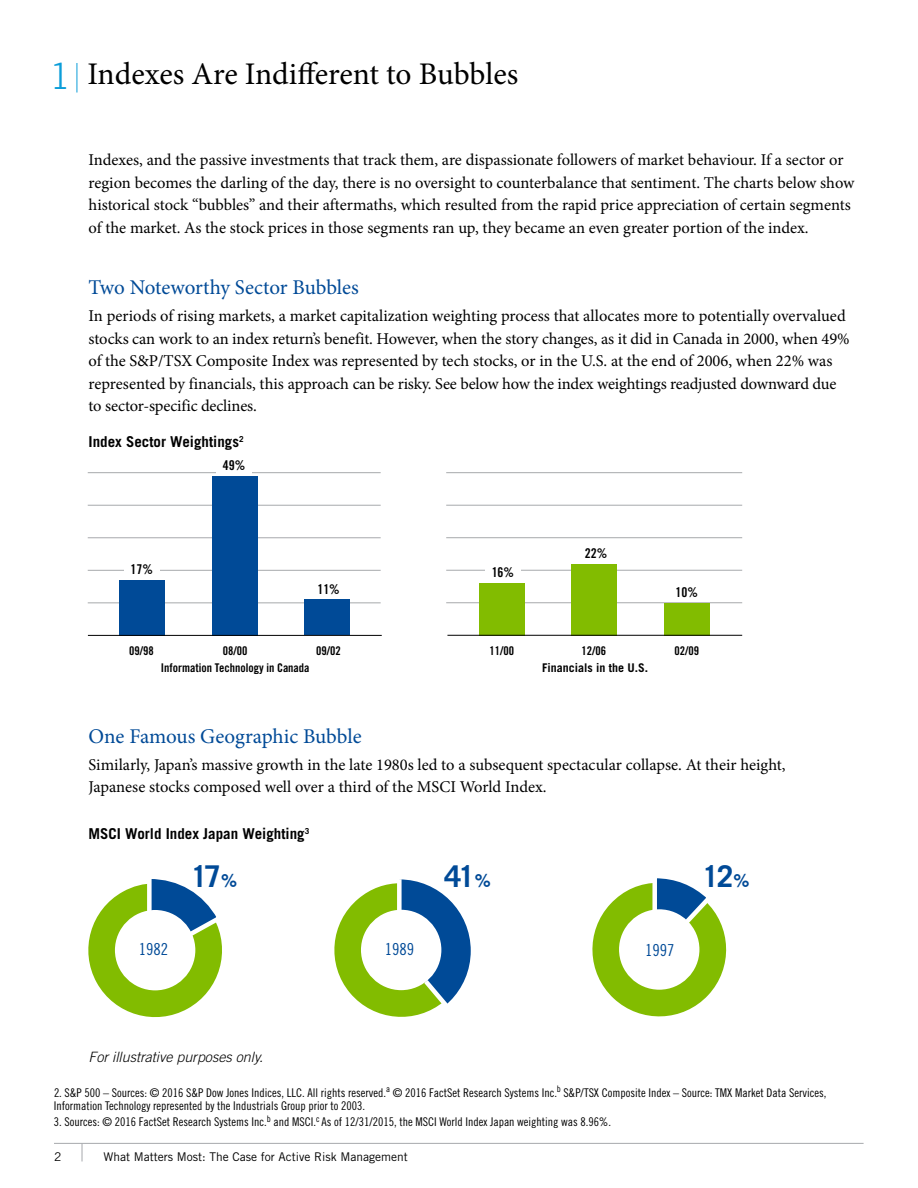
<style>
.page{position:relative;width:918px;height:1188px;background:#fff}
.page>*{position:absolute;margin:0;border:0;box-sizing:border-box;transform-origin:0 0}
.t1{font:31.5px "Minion Pro";letter-spacing:-.005em;color:#000}
.t2{font:700 30px "Trade Gothic LT Std";color:#004a97}
.t3{font:21px "Minion Pro";letter-spacing:-.005em;color:#004a97}
.t4{font:16.5px/22.5px "Minion Pro";letter-spacing:-.005em;color:#000}
.t5{font:16.5px "Trade Gothic LT Std Cn 18";color:#004a97}
.t6{font:700 15px "Trade Gothic LT Std";color:#000}
.t7{font:italic 300 14.25px "Trade Gothic LT Std";color:#000}
.t8{font:13.5px "Trade Gothic LT Std Bd Cn 20";color:#000}
.t9{font:12px/13.5px "Trade Gothic LT Std Cn 18";color:#000}
.t10{font:12px "Trade Gothic LT Std Bd Cn 20";color:#000}
.t11{font:12px "Trade Gothic LT Std";color:#000}
.t12{font:700 12px "Trade Gothic LT Std";color:#000}
.s1{font-family:"Trade Gothic LT Std";font-weight:300;font-size:36px;color:#0c9ed9}
.s2{font-size:18px}
</style>
<div class="page">
<hr style="left:54px;top:1143px;width:810px;height:1px;background:#a7a9ac">
<svg style="left:82px;top:1144px;width:1px;height:17px"></svg>
<hr style="left:88px;top:472px;width:293px;height:1px;background:#a7a9ac">
<hr style="left:446px;top:570px;width:296px;height:1px;background:#a7a9ac">
<hr style="left:88px;top:570px;width:293px;height:1px;background:#a7a9ac">
<div style="left:216px;top:463px;width:36px;height:11px;background:#fff"></div>
<div style="left:124px;top:565px;width:36px;height:11px;background:#fff"></div>
<div style="left:485px;top:561px;width:36px;height:11px;background:#fff"></div>
<hr style="left:446px;top:602px;width:296px;height:1px;background:#a7a9ac">
<hr style="left:446px;top:537px;width:296px;height:1px;background:#a7a9ac">
<hr style="left:446px;top:505px;width:296px;height:1px;background:#a7a9ac">
<hr style="left:446px;top:472px;width:296px;height:1px;background:#a7a9ac">
<hr style="left:88px;top:505px;width:293px;height:1px;background:#a7a9ac">
<hr style="left:88px;top:537px;width:293px;height:1px;background:#a7a9ac">
<hr style="left:88px;top:602px;width:293px;height:1px;background:#a7a9ac">
<div style="left:119px;top:580px;width:46px;height:55px;background:#004a97"></div>
<div style="left:212px;top:476px;width:46px;height:159px;background:#004a97"></div>
<div style="left:304px;top:600px;width:46px;height:35px;background:#004a97"></div>
<hr style="left:88px;top:635px;width:294px;height:1px;background:#000">
<div style="left:479px;top:583px;width:46px;height:52px;background:#82bc00"></div>
<div style="left:571px;top:564px;width:46px;height:71px;background:#82bc00"></div>
<div style="left:664px;top:603px;width:46px;height:32px;background:#82bc00"></div>
<hr style="left:447px;top:635px;width:295px;height:1px;background:#000">
<hr style="left:77px;top:63px;width:1px;height:30px;background:#0c9ed9">
<svg style="left:88px;top:879px;width:134px;height:139px"></svg>
<div style="left:115px;top:910px;width:80px;height:80px;background:#fff;border-radius:50%"></div>
<svg style="left:592px;top:878px;width:135px;height:139px"></svg>
<div style="left:619px;top:909px;width:80px;height:81px;background:#fff;border-radius:50%"></div>
<svg style="left:334px;top:879px;width:137px;height:138px"></svg>
<h1 class="t1" style="left:50px;top:53px;width:470px"><span class="s1">1</span> Indexes Are Indifferent to Bubbles</h1>
<p class="t4" style="left:89px;top:149px;width:767px">Indexes, and the passive investments that track them, are dispassionate followers of market behaviour. If a sector or region becomes the darling of the day, there is no oversight to counterbalance that sentiment. The charts below show historical stock “bubbles” and their aftermaths, which resulted from the rapid price appreciation of certain segments of the market. As the stock prices in those segments ran up, they became an even greater portion of the index.</p>
<p class="t3" style="left:89px;top:273px;width:272px">Two Noteworthy Sector Bubbles</p>
<p class="t4" style="left:89px;top:305px;width:763px">In periods of rising markets, a market capitalization weighting process that allocates more to potentially overvalued stocks can work to an index return’s benefit. However, when the story changes, as it did in Canada in 2000, when 49% of the S&amp;P/TSX Composite Index was represented by tech stocks, or in the U.S. at the end of 2006, when 22% was represented by financials, this approach can be risky. See below how the index weightings readjusted downward due to sector-specific declines.</p>
<p class="t6" style="left:89px;top:432px;width:157px">Index Sector Weightings<sup>2</sup></p>
<p class="t8" style="left:130px;top:561px;width:24px">17%</p>
<p class="t8" style="left:223px;top:457px;width:24px">49%</p>
<p class="t8" style="left:317px;top:581px;width:24px">11%</p>
<p class="t8" style="left:492px;top:564px;width:23px">16%</p>
<p class="t8" style="left:585px;top:545px;width:24px">22%</p>
<p class="t8" style="left:676px;top:584px;width:24px">10%</p>
<p class="t10" style="left:129px;top:643px;width:26px">09/98</p>
<p class="t10" style="left:223px;top:643px;width:26px">08/00</p>
<p class="t10" style="left:316px;top:643px;width:26px">09/02</p>
<p class="t10" style="left:489px;top:643px;width:26px">11/00</p>
<p class="t10" style="left:582px;top:643px;width:26px">12/06</p>
<p class="t10" style="left:675px;top:643px;width:26px">02/09</p>
<p class="t10" style="left:161px;top:660px;width:150px">Information Technology in Canada</p>
<p class="t12" style="left:542px;top:660px;width:108px">Financials in the U.S.</p>
<p class="t3" style="left:89px;top:722px;width:275px">One Famous Geographic Bubble</p>
<p class="t4" style="left:89px;top:753px;width:699px">Similarly, Japan’s massive growth in the late 1980s led to a subsequent spectacular collapse. At their height,<br>Japanese stocks composed well over a third of the MSCI World Index.</p>
<p class="t6" style="left:89px;top:825px;width:222px">MSCI World Index Japan Weighting<sup>3</sup></p>
<h2 class="t2" style="left:191px;top:857px;width:48px">17<span class="s2">%</span></h2>
<p class="t5" style="left:139px;top:940px;width:31px">1982</p>
<p class="t7" style="left:89px;top:1049px;width:176px">For illustrative purposes only.</p>
<p class="t5" style="left:385px;top:940px;width:31px">1989</p>
<h2 class="t2" style="left:444px;top:857px;width:48px">41<span class="s2">%</span></h2>
<p class="t5" style="left:645px;top:940px;width:31px">1997</p>
<h2 class="t2" style="left:702px;top:857px;width:49px">12<span class="s2">%</span></h2>
<p class="t9" style="left:54px;top:1086px;width:774px">2. S&amp;P 500 – Sources: © 2016 S&amp;P Dow Jones Indices, LLC. All rights reserved.<sup>a</sup> © 2016 FactSet Research Systems Inc.<sup>b</sup> S&amp;P/TSX Composite Index – Source: TMX Market Data Services,<br>Information Technology represented by the Industrials Group prior to 2003.</p>
<p class="t9" style="left:54px;top:1115px;width:559px">3. Sources: © 2016 FactSet Research Systems Inc.<sup>b</sup> and MSCI.<sup>c</sup> As of 12/31/2015, the MSCI World Index Japan weighting was 8.96%.</p>
<p class="t11" style="left:54px;top:1149px;width:9px">2</p>
<p class="t11" style="left:104px;top:1149px;width:306px">What Matters Most: The Case for Active Risk Management</p>
</div>
